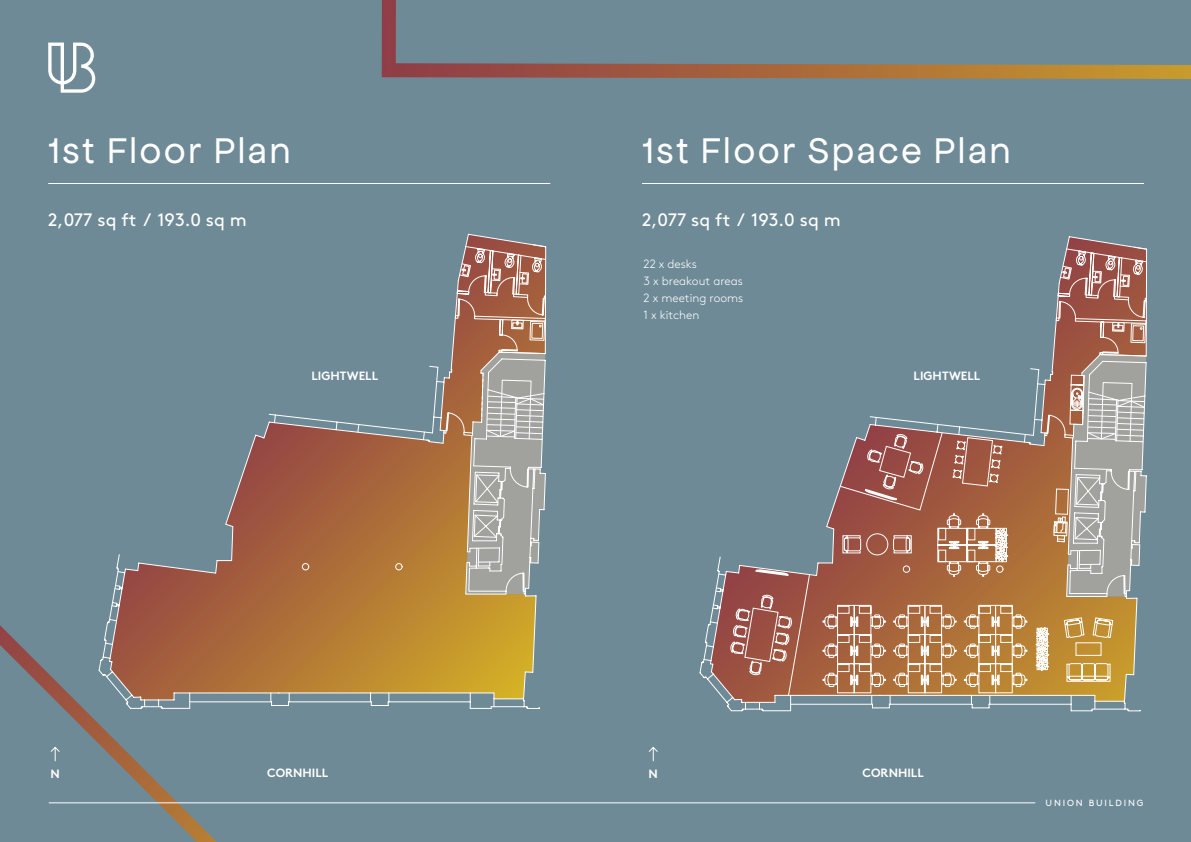
<style>
.page{position:relative;width:1191px;height:842px;background:#6e8a96}
.page>*{position:absolute;margin:0;border:0;box-sizing:border-box;transform-origin:0 0}
.t1{font:38px "Apfel Grotezk";letter-spacing:.06em;color:#fff}
.t2{font:18px "Brown";color:#fff}
.t3{font:300 12px/17px "Brown";color:#fff}
.t4{font:700 12px "Brown";color:#fff}
.t5{font:9px "Brown";letter-spacing:.2em;color:#fff}
</style>
<div class="page">
<svg style="left:0;top:625px;width:281px;height:217px"></svg>
<svg style="left:48px;top:43px;width:47px;height:50px"></svg>
<hr style="left:49px;top:802px;width:986px;height:1px;background:#fff">
<hr style="left:48px;top:183px;width:502px;height:1px;background:#fff">
<svg style="left:50px;top:746px;width:11px;height:16px"></svg>
<svg style="left:99px;top:413px;width:324px;height:296px"></svg>
<svg style="left:357px;top:589px;width:66px;height:84px;background:#bb8631"></svg>
<svg style="left:423px;top:589px;width:117px;height:120px;background:#bb9d44"></svg>
<svg style="left:302px;top:316px;width:153px;height:273px"></svg>
<svg style="left:455px;top:236px;width:91px;height:358px;background:#ac9385"></svg>
<svg style="left:381px;top:0;width:810px;height:79px"></svg>
<hr style="left:642px;top:183px;width:502px;height:1px;background:#fff">
<svg style="left:648px;top:746px;width:10px;height:16px"></svg>
<svg style="left:699px;top:416px;width:325px;height:295px"></svg>
<svg style="left:1024px;top:650px;width:117px;height:61px"></svg>
<svg style="left:903px;top:248px;width:244px;height:247px"></svg>
<svg style="left:730px;top:432px;width:371px;height:264px"></svg>
<svg style="left:994px;top:238px;width:152px;height:412px"></svg>
<h1 class="t1" style="left:48px;top:131px;width:244px">1st Floor Plan</h1>
<h1 class="t1" style="left:642px;top:131px;width:370px">1st Floor Space Plan</h1>
<h2 class="t2" style="left:48px;top:206px;width:200px">2,077 sq ft / 193.0 sq m</h2>
<h2 class="t2" style="left:642px;top:206px;width:200px">2,077 sq ft / 193.0 sq m</h2>
<p class="t3" style="left:643px;top:255px;width:101px">22 x desks<br>3 x breakout areas<br>2 x meeting rooms<br>1 x kitchen</p>
<p class="t4" style="left:311px;top:366px;width:68px">LIGHTWELL</p>
<p class="t4" style="left:913px;top:366px;width:68px">LIGHTWELL</p>
<p class="t4" style="left:50px;top:763px;width:11px">N</p>
<p class="t4" style="left:267px;top:763px;width:63px">CORNHILL</p>
<p class="t4" style="left:648px;top:763px;width:11px">N</p>
<p class="t4" style="left:862px;top:763px;width:63px">CORNHILL</p>
<p class="t5" style="left:1045px;top:796px;width:99px">UNION BUILDING</p>
</div>
